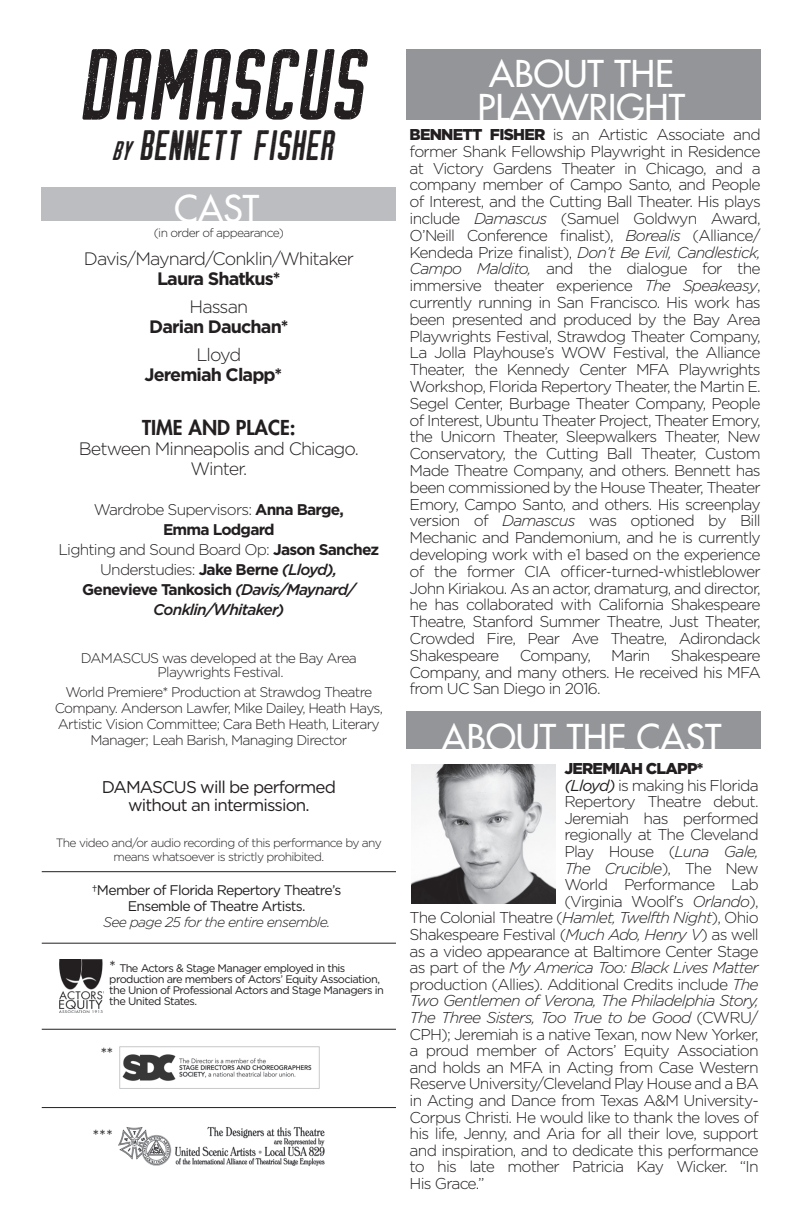
<style>
.page{position:relative;width:792px;height:1224px;background:#fff}
.page>*{position:absolute;margin:0;border:0;box-sizing:border-box;transform-origin:0 0}
.t1{font:italic 100.8px "Cache Pressed";color:#231f20}
.t2{font:italic 42.6px "Cache Pressed";color:#231f20}
.t3{font:36px/34px "Futura";color:#fff;text-align:center}
.t4{font:800 20px "Futura";color:#231f20}
.t5{font:300 18px/20px "Gotham";letter-spacing:-.05em;color:#231f20;text-align:center}
.t6{font:700 18px/20px "Gotham";letter-spacing:-.05em;color:#231f20;text-align:center}
.t7{font:17px/18px "Gotham";letter-spacing:-.05em;color:#231f20;text-align:center}
.t8{font:16px "Gotham";color:#231f20}
.t9{font:300 15.6px/16.8px "Gotham";letter-spacing:-.05em;color:#231f20;text-align:justify}
.t10{font:700 15.6px/20px "Gotham";letter-spacing:-.05em;color:#231f20;text-align:center}
.t11{font:italic 300 15.6px "Gotham";letter-spacing:-.05em;color:#231f20}
.t12{font:900 15.6px "Gotham";letter-spacing:-.05em;color:#231f20}
.t13{font:300 14px/16px "Gotham";letter-spacing:-.05em;color:#231f20;text-align:center}
.t14{font:14px/16px "Gotham";letter-spacing:-.05em;color:#231f20;text-align:center}
.t15{font:italic 300 14px "Gotham";letter-spacing:-.05em;color:#231f20}
.t16{font:300 12px/14px "Gotham";letter-spacing:-.05em;color:#231f20;text-align:center}
.t17{font:11px/10.8px "Gotham";letter-spacing:-.05em;color:#231f20}
.s1{font-size:26.8px}
.s2{font-weight:300}
.s3{font-weight:400;color:#fff}
.s4{font-weight:500;font-style:italic}
.s5{font-size:16px}
.s6{font-weight:900}
.s7{font-style:italic}
.s8{font-weight:400;font-style:italic}
.s9{font-style:normal}
</style>
<div class="page">
<hr style="left:42px;top:871px;width:354px;height:1px;background:#231f20">
<div style="left:42px;top:187px;width:354px;height:33px;background:#bcbdc0"></div>
<img style="left:118px;top:1126px;width:207px;height:40px">
<img style="left:60px;top:960px;width:43px;height:52px">
<img style="left:120px;top:1047px;width:199px;height:42px">
<hr style="left:42px;top:943px;width:354px;height:1px;background:#231f20">
<hr style="left:42px;top:1029px;width:354px;height:1px;background:#231f20">
<hr style="left:42px;top:1107px;width:354px;height:1px;background:#231f20">
<div style="left:407px;top:49px;width:354px;height:70px;background:#939598"></div>
<div style="left:407px;top:711px;width:354px;height:38px;background:#939598"></div>
<img style="left:411px;top:764px;width:144px;height:140px">
<h1 class="t1" style="left:82px;top:39px;width:287px">DAMASCUS</h1>
<h2 class="t2" style="left:113px;top:126px;width:223px"><span class="s1">by</span> BENNETT FISHER</h2>
<h3 class="t3" style="left:174px;top:192px;width:86px">CAST</h3>
<p class="t16" style="left:154px;top:225px;width:132px">(in order of appearance)</p>
<p class="t5" style="left:84px;top:248px;width:272px">Davis/Maynard/Conklin/Whitaker</p>
<p class="t6" style="left:157px;top:268px;width:125px">Laura Shatkus*</p>
<p class="t5" style="left:190px;top:296px;width:60px">Hassan</p>
<p class="t6" style="left:149px;top:316px;width:141px">Darian Dauchan*</p>
<p class="t6" style="left:144px;top:344px;width:150px"><span class="s2">Lloyd<br></span>Jeremiah Clapp* <span class="s3">†</span></p>
<p class="t4" style="left:142px;top:414px;width:155px">TIME AND PLACE:</p>
<p class="t5" style="left:79px;top:438px;width:282px">Between Minneapolis and Chicago.<br>Winter.</p>
<p class="t10" style="left:58px;top:499px;width:322px"><span class="s2">Wardrobe Supervisors:</span> Anna Barge,<br>Emma Lodgard<br><span class="s2">Lighting and Sound Board Op:</span> Jason Sanchez<br><span class="s2">Understudies:</span> Jake Berne <span class="s4">(Lloyd),<br></span>Genevieve Tankosich <span class="s4">(Davis/Maynard/<br>Conklin/Whitaker)</span></p>
<p class="t13" style="left:81px;top:650px;width:277px;line-height:14px">DAMASCUS was developed at the Bay Area<br>Playwrights Festival.</p>
<p class="t13" style="left:55px;top:683px;width:330px">World Premiere* Production at Strawdog Theatre Company. Anderson Lawfer, Mike Dailey, Heath Hays, Artistic Vision Committee; Cara Beth Heath, Literary Manager; Leah Barish, Managing Director</p>
<p class="t7" style="left:102px;top:777px;width:236px">DAMASCUS will be performed without an intermission.</p>
<p class="t16" style="left:56px;top:835px;width:327px">The video and/or audio recording of this performance by any means whatsoever is strictly prohibited.</p>
<p class="t14" style="left:92px;top:882px;width:251px">†Member of Florida Repertory Theatre’s<br>Ensemble of Theatre Artists.</p>
<p class="t15" style="left:103px;top:913px;width:229px">See page 25 for the entire ensemble.</p>
<p class="t17" style="left:109px;top:963px;width:276px"><span class="s5">*</span> The Actors &amp; Stage Manager employed in this production are members of Actors’ Equity Association, the Union of Professional Actors and Stage Managers in the United States.</p>
<p class="t8" style="left:100px;top:1043px;width:14px">**</p>
<p class="t8" style="left:92px;top:1125px;width:22px">***</p>
<h3 class="t3" style="left:478px;top:56px;width:209px">ABOUT THE<br>PLAYWRIGHT</h3>
<p class="t9" style="left:410px;top:126px;width:353px"><span class="s6">BENNETT FISHER</span> is an Artistic Associate and former Shank Fellowship Playwright in Residence at Victory Gardens Theater in Chicago, and a company member of Campo Santo, and People of Interest, and the Cutting Ball Theater. His plays include <span class="s7">Damascus</span> (Samuel Goldwyn Award, O’Neill Conference finalist), <span class="s7">Borealis</span> (Alliance/ Kendeda Prize finalist), <span class="s7">Don’t Be Evil, Candlestick, Campo Maldito,</span> and the dialogue for the immersive theater experience <span class="s7">The Speakeasy</span>, currently running in San Francisco. His work has been presented and produced by the Bay Area Playwrights Festival, Strawdog Theater Company, La Jolla Playhouse’s WOW Festival, the Alliance Theater, the Kennedy Center MFA Playwrights Workshop, Florida Repertory Theater, the Martin E.<br>Segel Center, Burbage Theater Company, People of Interest, Ubuntu Theater Project, Theater Emory, the Unicorn Theater, Sleepwalkers Theater, New Conservatory, the Cutting Ball Theater, Custom Made Theatre Company, and others. Bennett has been commissioned by the House Theater, Theater Emory, Campo Santo, and others. His screenplay version of <span class="s7">Damascus</span> was optioned by Bill Mechanic and Pandemonium, and he is currently developing work with e1 based on the experience of the former CIA officer-turned-whistleblower John Kiriakou. As an actor, dramaturg, and director, he has collaborated with California Shakespeare Theatre, Stanford Summer Theatre, Just Theater, Crowded Fire, Pear Ave Theatre, Adirondack Shakespeare</p>
<p class="t9" style="left:410px;top:647px;width:353px;text-indent:261px">Shakespeare Company, and many others. He received his MFA from UC San Diego in 2016.</p>
<h3 class="t3" style="left:441px;top:720px;width:282px">ABOUT THE CAST</h3>
<p class="t12" style="left:564px;top:758px;width:141px">JEREMIAH CLAPP*</p>
<p class="t9" style="left:564px;top:776px;width:196px"><span class="s8">(Lloyd)</span> is making his Florida</p>
<p class="t9" style="left:564px;top:793px;width:196px">Repertory Theatre debut.</p>
<p class="t9" style="left:564px;top:809px;width:196px">Jeremiah has performed</p>
<p class="t9" style="left:564px;top:826px;width:196px">regionally at The Cleveland</p>
<p class="t9" style="left:564px;top:843px;width:196px">Play House (<span class="s7">Luna Gale,</span></p>
<p class="t11" style="left:564px;top:858px;width:196px">The Crucible<span class="s9">), The New</span></p>
<p class="t9" style="left:564px;top:876px;width:196px">World Performance Lab</p>
<p class="t9" style="left:564px;top:892px;width:196px">(Virginia Woolf’s <span class="s7">Orlando</span>),</p>
<p class="t9" style="left:410px;top:909px;width:351px">The Colonial Theatre (<span class="s7">Hamlet, Twelfth Night</span>), Ohio</p>
<p class="t9" style="left:410px;top:926px;width:351px">Shakespeare Festival (<span class="s7">Much Ado, Henry V</span>) as well</p>
<p class="t9" style="left:410px;top:942px;width:351px">as a video appearance at Baltimore Center Stage</p>
<p class="t11" style="left:410px;top:958px;width:351px"><span class="s9">as part of the</span> My America Too: Black Lives Matter</p>
<p class="t9" style="left:410px;top:975px;width:351px">production (Allies). Additional Credits include <span class="s7">The</span></p>
<p class="t11" style="left:410px;top:991px;width:351px">Two Gentlemen of Verona, The Philadelphia Story,</p>
<p class="t11" style="left:410px;top:1008px;width:351px">The Three Sisters, Too True to be Good <span class="s9">(CWRU/</span></p>
<p class="t9" style="left:410px;top:1025px;width:351px">CPH); Jeremiah is a native Texan, now New Yorker,</p>
<p class="t9" style="left:410px;top:1042px;width:351px">a proud member of Actors’ Equity Association</p>
<p class="t9" style="left:410px;top:1058px;width:351px">and holds an MFA in Acting from Case Western</p>
<p class="t9" style="left:410px;top:1075px;width:351px">Reserve University/Cleveland Play House and a BA</p>
<p class="t9" style="left:410px;top:1092px;width:351px">in Acting and Dance from Texas A&amp;M University-</p>
<p class="t9" style="left:410px;top:1108px;width:351px">Corpus Christi. He would like to thank the loves of</p>
<p class="t9" style="left:410px;top:1125px;width:351px">his life, Jenny, and Aria for all their love, support</p>
<p class="t9" style="left:410px;top:1141px;width:351px">and inspiration, and to dedicate this performance</p>
<p class="t9" style="left:410px;top:1158px;width:351px">to his late mother Patricia Kay Wicker. “In</p>
<p class="t9" style="left:410px;top:1175px;width:76px">His Grace.”</p>
<p class="t9" style="left:520px;top:647px;width:73px">Company,</p>
<p class="t9" style="left:611px;top:647px;width:41px">Marin</p>
</div>
